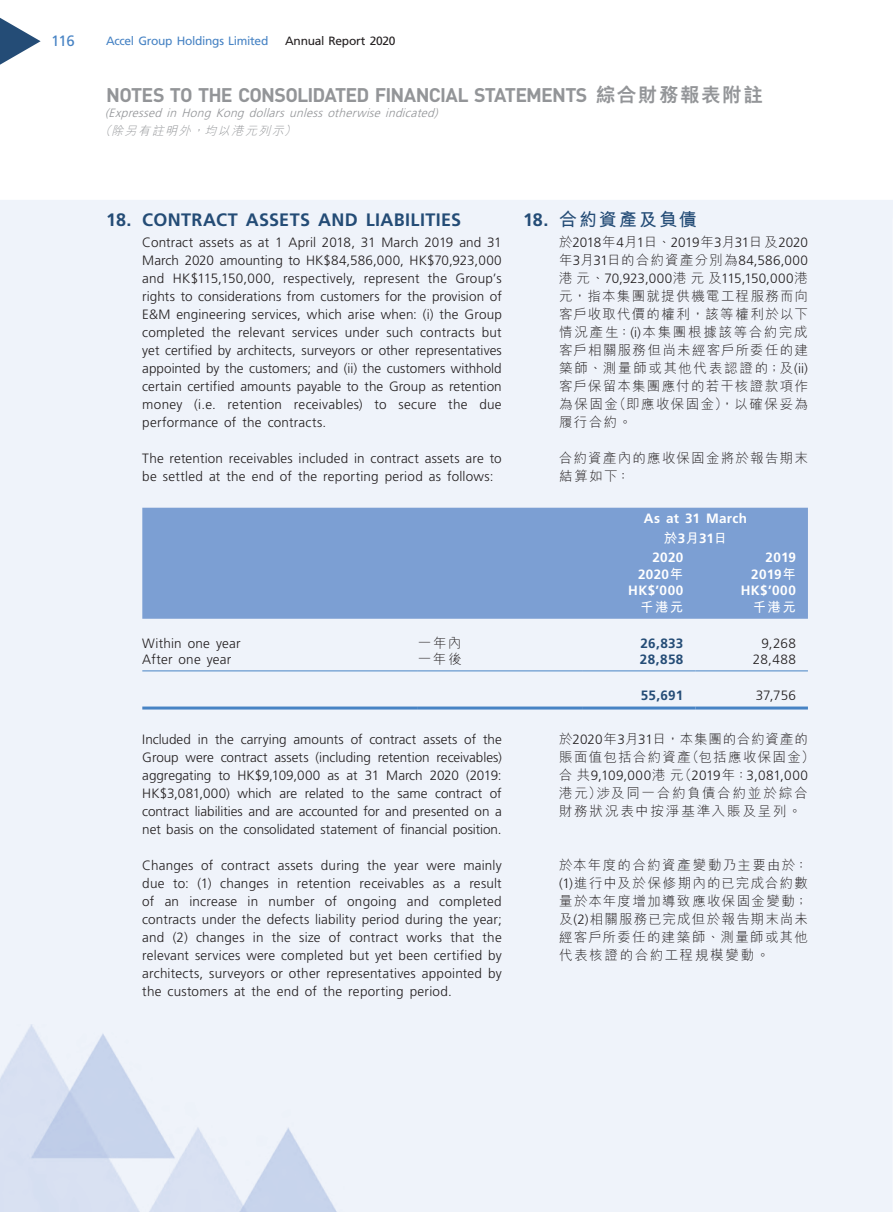
<style>
.page{position:relative;width:893px;height:1212px;background:#fff}
.page>*{position:absolute;margin:0;border:0;box-sizing:border-box;transform-origin:0 0}
.t1{font:700 19.5px "DIN Pro";letter-spacing:-.04em;color:#939598}
._03_H1{font:700 18px "Frutiger LT Std";letter-spacing:.02em;color:#244c76}
._03_H1-2{font:700 18px "M Hei HK";letter-spacing:.115em;color:#244c76}
.t2{font:15px "Frutiger LT Std";color:#4783c4}
._12___P2{font:300 13.5px/18px "Frutiger LT Std";letter-spacing:.015em;color:#231f20;text-align:justify}
._12___P2-2{font:300 13.5px/18px "M Hei HK";letter-spacing:.1em;color:#231f20;text-align:justify}
._11_P0{font:700 13.5px "Frutiger LT Std";letter-spacing:.025em;color:#fff}
._15_Table_Stub{font:300 13.5px "Frutiger LT Std";letter-spacing:.015em;color:#231f20}
._11_P0-2{font:700 13.5px "Frutiger LT Std";letter-spacing:.02em;color:#244c76}
._11_P0-3{font:300 13.5px "Frutiger LT Std";letter-spacing:.01em;color:#231f20}
._11_P0-4{font:700 13.5px "M Hei HK";letter-spacing:.1em;color:#fff}
._15_Table_Stub-2{font:300 13.5px "M Hei HK";letter-spacing:.115em;color:#231f20}
.t3{font:italic 300 12px "Frutiger LT Std";color:#939598}
.t4{font:12px "Frutiger LT Std";letter-spacing:-.025em;color:#4783c4}
.t5{font:12px "Frutiger LT Std";letter-spacing:-.025em;color:#231f20}
.t6{font:italic 300 12px "M Hei HK";color:#939598}
.s1{font-family:"M Hei HK";font-weight:800}
.s2{font-family:"Frutiger LT Std"}
.s3{font-family:"M Hei HK"}
</style>
<div class="page">
<div style="left:0;top:200px;width:893px;height:1012px;background:#eff3fa"></div>
<svg style="left:0;top:18px;width:41px;height:47px"></svg>
<div style="left:142px;top:508px;width:666px;height:111px;background:#7c9fd3"></div>
<hr style="left:142px;top:670px;width:276px;height:1px;background:#4783c4">
<hr style="left:418px;top:670px;width:165px;height:1px;background:#4783c4">
<hr style="left:583px;top:670px;width:112px;height:1px;background:#4783c4">
<hr style="left:695px;top:670px;width:113px;height:1px;background:#4783c4">
<hr style="left:142px;top:706px;width:276px;height:3px;background:#4783c4">
<hr style="left:418px;top:706px;width:165px;height:3px;background:#4783c4">
<hr style="left:583px;top:706px;width:112px;height:3px;background:#4783c4">
<hr style="left:695px;top:706px;width:113px;height:3px;background:#4783c4">
<p class="t2" style="left:51px;top:32px;width:25px">116</p>
<p class="t4" style="left:106px;top:34px;width:164px">Accel Group Holdings Limited</p>
<p class="t5" style="left:285px;top:34px;width:112px">Annual Report 2020</p>
<h1 class="t1" style="left:106px;top:82px;width:658px">NOTES TO THE CONSOLIDATED FINANCIAL STATEMENTS <span class="s1">綜合財務報表附註</span></h1>
<p class="t3" style="left:105px;top:106px;width:338px">(Expressed in Hong Kong dollars unless otherwise indicated)</p>
<p class="t6" style="left:99px;top:125px;width:201px">（除另有註明外，均以港元列示）</p>
<p class="_03_H1" style="left:106px;top:210px;width:356px">18. CONTRACT ASSETS AND LIABILITIES</p>
<p class="_12___P2" style="left:142px;top:234px;width:361px">Contract assets as at 1 April 2018, 31 March 2019 and 31<br>March 2020 amounting to HK$84,586,000, HK$70,923,000 and HK$115,150,000, respectively, represent the Group’s rights to considerations from customers for the provision of E&amp;M engineering services, which arise when: (i) the Group completed the relevant services under such contracts but yet certified by architects, surveyors or other representatives appointed by the customers; and (ii) the customers withhold certain certified amounts payable to the Group as retention money (i.e. retention receivables) to secure the due performance of the contracts.</p>
<p class="_12___P2" style="left:142px;top:450px;width:361px">The retention receivables included in contract assets are to be settled at the end of the reporting period as follows:</p>
<p class="_03_H1-2" style="left:523px;top:207px;width:175px"><span class="s2">18.</span> 合約資產及負債</p>
<p class="_12___P2-2" style="left:559px;top:233px;width:250px">於<span class="s2">2018</span>年<span class="s2">4</span>月<span class="s2">1</span>日、<span class="s2">2019</span>年<span class="s2">3</span>月<span class="s2">31</span>日及<span class="s2">2020</span>年<span class="s2">3</span>月<span class="s2">31</span>日的合約資產分別為<span class="s2">84,586,000</span>港元、<span class="s2">70,923,000</span>港元及<span class="s2">115,150,000</span>港元，指本集團就提供機電工程服務而向客戶收取代價的權利，該等權利於以下情況產生：<span class="s2">(i)</span>本集團根據該等合約完成客戶相關服務但尚未經客戶所委任的建築師、測量師或其他代表認證的；及<span class="s2">(ii)</span>客戶保留本集團應付的若干核證款項作為保固金（即應收保固金），以確保妥為履行合約。</p>
<p class="_12___P2-2" style="left:559px;top:449px;width:250px">合約資產內的應收保固金將於報告期末結算如下：</p>
<p class="_11_P0" style="left:644px;top:511px;width:105px">As at 31 March</p>
<p class="_11_P0-4" style="left:664px;top:528px;width:65px">於<span class="s2">3</span>月<span class="s2">31</span>日</p>
<p class="_11_P0" style="left:652px;top:550px;width:33px">2020</p>
<p class="_11_P0" style="left:765px;top:550px;width:32px">2019</p>
<p class="_11_P0" style="left:638px;top:566px;width:47px">2020<span class="s3">年</span></p>
<p class="_11_P0" style="left:751px;top:566px;width:46px">2019<span class="s3">年</span></p>
<p class="_11_P0" style="left:628px;top:583px;width:57px">HK$’000</p>
<p class="_11_P0" style="left:741px;top:583px;width:57px">HK$’000</p>
<p class="_11_P0-4" style="left:640px;top:597px;width:45px">千港元</p>
<p class="_11_P0-4" style="left:753px;top:597px;width:45px">千港元</p>
<p class="_15_Table_Stub" style="left:142px;top:635px;width:100px">Within one year</p>
<p class="_15_Table_Stub-2" style="left:418px;top:636px;width:45px">一年內</p>
<p class="_11_P0-2" style="left:640px;top:635px;width:45px">26,833</p>
<p class="_11_P0-3" style="left:761px;top:635px;width:36px">9,268</p>
<p class="_15_Table_Stub" style="left:142px;top:652px;width:91px">After one year</p>
<p class="_15_Table_Stub-2" style="left:418px;top:652px;width:45px">一年後</p>
<p class="_11_P0-2" style="left:640px;top:652px;width:45px">28,858</p>
<p class="_11_P0-3" style="left:753px;top:652px;width:44px">28,488</p>
<p class="_11_P0-2" style="left:641px;top:688px;width:44px">55,691</p>
<p class="_11_P0-3" style="left:756px;top:688px;width:42px">37,756</p>
<p class="_12___P2" style="left:142px;top:731px;width:361px">Included in the carrying amounts of contract assets of the Group were contract assets (including retention receivables) aggregating to HK$9,109,000 as at 31 March 2020 (2019:<br>HK$3,081,000) which are related to the same contract of contract liabilities and are accounted for and presented on a net basis on the consolidated statement of financial position.</p>
<p class="_12___P2" style="left:142px;top:857px;width:361px">Changes of contract assets during the year were mainly due to: (1) changes in retention receivables as a result of an increase in number of ongoing and completed contracts under the defects liability period during the year; and (2) changes in the size of contract works that the relevant services were completed but yet been certified by architects, surveyors or other representatives appointed by the customers at the end of the reporting period.</p>
<p class="_12___P2-2" style="left:559px;top:730px;width:257px;text-align:left">於<span class="s2">2020</span>年<span class="s2">3</span>月<span class="s2">31</span>日，本集團的合約資產的賬面值包括合約資產（包括應收保固金）合共<span class="s2">9,109,000</span>港元（<span class="s2">2019</span>年：<span class="s2">3,081,000</span>港元）涉及同一合約負債合約並於綜合財務狀況表中按淨基準入賬及呈列。</p>
<p class="_12___P2-2" style="left:559px;top:856px;width:250px">於本年度的合約資產變動乃主要由於：<span class="s2">(1)</span>進行中及於保修期內的已完成合約數量於本年度增加導致應收保固金變動；及<span class="s2">(2)</span>相關服務已完成但於報告期末尚未經客戶所委任的建築師、測量師或其他代表核證的合約工程規模變動。</p>
</div>
